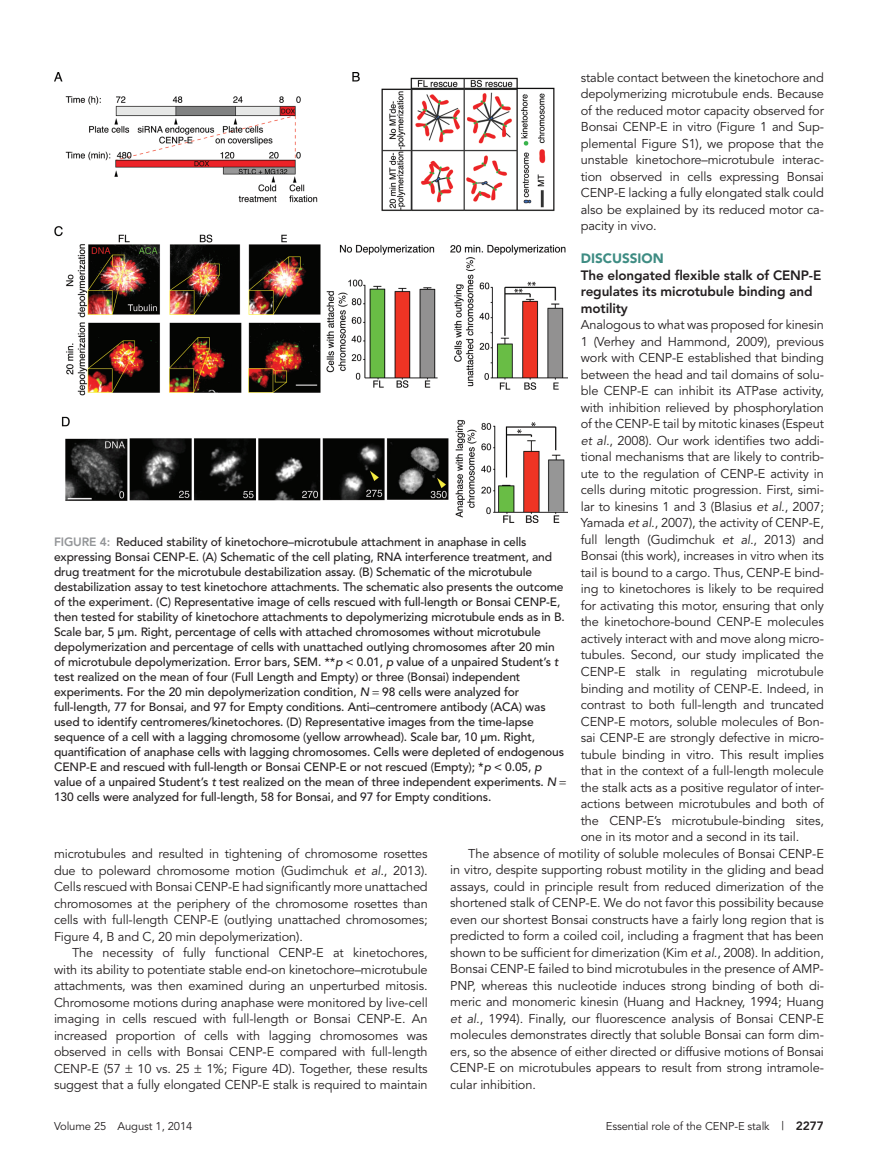
<style>
.page{position:relative;width:878px;height:1175px;background:#fff}
.page>*{position:absolute;margin:0;border:0;box-sizing:border-box;transform-origin:0 0}
.H2afterH1{font:800 13.5px/16.5px "Avenir";letter-spacing:-.01em;color:#231f20}
.t1{font:900 13.5px "Avenir";color:#3e8c83}
.Para{font:12.75px/16.5px "Avenir";letter-spacing:-.01em;color:#231f20;text-align:justify}
.ParaFL{font:12.75px/16.5px "Avenir";letter-spacing:-.01em;color:#231f20;text-align:justify}
.FigCaption{font:500 12px/15px "Avenir";letter-spacing:-.01em;color:#231f20}
.t2{font:11.25px "Avenir";letter-spacing:-.01em;color:#231f20}
.s1{font-style:italic}
.s2{font-weight:800;color:#939598}
.s3{font-size:12px}
.s4{font-weight:800;font-size:12px}
</style>
<div class="page">
<img style="left:54px;top:72px;width:513px;height:450px">
<p class="Para" style="left:580px;top:69px;width:245px">stable contact between the kinetochore and depolymerizing microtubule ends. Because of the reduced motor capacity observed for Bonsai CENP-E in vitro (Figure 1 and Sup&shy;plemental Figure S1), we propose that the unstable kinetochore–microtubule interac&shy;tion observed in cells expressing Bonsai CENP-E lacking a fully elongated stalk could also be explained by its reduced motor ca&shy;pacity in vivo.</p>
<h1 class="t1" style="left:580px;top:250px;width:84px">DISCUSSION</h1>
<p class="H2afterH1" style="left:580px;top:267px;width:242px">The elongated flexible stalk of CENP-E regulates its microtubule binding and motility</p>
<p class="ParaFL" style="left:580px;top:317px;width:245px">Analogous to what was proposed for kinesin 1 (Verhey and Hammond, 2009), previous work with CENP-E established that binding between the head and tail domains of solu&shy;ble CENP-E can inhibit its ATPase activity, with inhibition relieved by phosphorylation of the CENP-E tail by mitotic kinases (Espeut <span class="s1">et al.</span>, 2008). Our work identifies two addi&shy;tional mechanisms that are likely to contrib&shy;ute to the regulation of CENP-E activity in cells during mitotic progression. First, simi&shy;lar to kinesins 1 and 3 (Blasius <span class="s1">et al.</span>, 2007; Yamada <span class="s1">et al.</span>, 2007), the activity of CENP-E, full length (Gudimchuk <span class="s1">et al.</span>, 2013) and Bonsai (this work), increases in vitro when its tail is bound to a cargo. Thus, CENP-E bind&shy;ing to kinetochores is likely to be required for activating this motor, ensuring that only the kinetochore-bound CENP-E molecules actively interact with and move along micro&shy;tubules. Second, our study implicated the CENP-E stalk in regulating microtubule binding and motility of CENP-E. Indeed, in contrast to both full-length and truncated CENP-E motors, soluble molecules of Bon&shy;sai CENP-E are strongly defective in micro&shy;tubule binding in vitro. This result implies that in the context of a full-length molecule the stalk acts as a positive regulator of inter&shy;actions between microtubules and both of the CENP-E’s microtubule-binding sites, one in its motor and a second in its tail.</p>
<p class="Para" style="left:450px;top:845px;width:375px;text-indent:18px">The absence of motility of soluble molecules of Bonsai CENP-E in vitro, despite supporting robust motility in the gliding and bead assays, could in principle result from reduced dimerization of the shortened stalk of CENP-E. We do not favor this possibility because even our shortest Bonsai constructs have a fairly long region that is predicted to form a coiled coil, including a fragment that has been shown to be sufficient for dimerization (Kim <span class="s1">et al.</span>, 2008). In addition, Bonsai CENP-E failed to bind microtubules in the presence of AMP-PNP, whereas this nucleotide induces strong binding of both di&shy;meric and monomeric kinesin (Huang and Hackney, 1994; Huang <span class="s1">et al.</span>, 1994). Finally, our fluorescence analysis of Bonsai CENP-E molecules demonstrates directly that soluble Bonsai can form dim&shy;ers, so the absence of either directed or diffusive motions of Bonsai CENP-E on microtubules appears to result from strong intramole&shy;cular inhibition.</p>
<p class="FigCaption" style="left:54px;top:535px;width:512px"><span class="s2">FIGURE 4:</span> Reduced stability of kinetochore–microtubule attachment in anaphase in cells expressing Bonsai CENP-E. (A) Schematic of the cell plating, RNA interference treatment, and drug treatment for the microtubule destabilization assay. (B) Schematic of the microtubule destabilization assay to test kinetochore attachments. The schematic also presents the outcome of the experiment. (C) Representative image of cells rescued with full-length or Bonsai CENP-E, then tested for stability of kinetochore attachments to depolymerizing microtubule ends as in B.<br>Scale bar, 5 μm. Right, percentage of cells with attached chromosomes without microtubule depolymerization and percentage of cells with unattached outlying chromosomes after 20 min of microtubule depolymerization. Error bars, SEM. **<span class="s1">p</span> &lt; 0.01, <span class="s1">p</span> value of a unpaired Student’s <span class="s1">t </span>test realized on the mean of four (Full Length and Empty) or three (Bonsai) independent experiments. For the 20 min depolymerization condition, <span class="s1">N</span> 98 cells were analyzed for full-length, 77 for Bonsai, and 97 for Empty conditions. Anti–centromere antibody (ACA) was used to identify centromeres/kinetochores. (D) Representative images from the time-lapse sequence of a cell with a lagging chromosome (yellow arrowhead). Scale bar, 10 μm. Right, quantification of anaphase cells with lagging chromosomes. Cells were depleted of endogenous CENP-E and rescued with full-length or Bonsai CENP-E or not rescued (Empty); *<span class="s1">p</span> &lt; 0.05, <span class="s1">p </span>value of a unpaired Student’s <span class="s1">t</span> test realized on the mean of three independent experiments. <span class="s1">N </span>130 cells were analyzed for full-length, 58 for Bonsai, and 97 for Empty conditions.</p>
<p class="ParaFL" style="left:54px;top:846px;width:375px">microtubules and resulted in tightening of chromosome rosettes due to poleward chromosome motion (Gudimchuk <span class="s1">et al.</span>, 2013).<br>Cells rescued with Bonsai CENP-E had significantly more unattached chromosomes at the periphery of the chromosome rosettes than cells with full-length CENP-E (outlying unattached chromosomes; Figure 4, B and C, 20 min depolymerization).</p>
<p class="Para" style="left:54px;top:945px;width:375px;text-indent:18px">The necessity of fully functional CENP-E at kinetochores, with its ability to potentiate stable end-on kinetochore–microtubule attachments, was then examined during an unperturbed mitosis.<br>Chromosome motions during anaphase were monitored by live-cell imaging in cells rescued with full-length or Bonsai CENP-E. An increased proportion of cells with lagging chromosomes was observed in cells with Bonsai CENP-E compared with full-length CENP-E (57</p>
<p class="Para" style="left:54px;top:1060px;width:375px;text-align:right">1%; Figure 4D). Together, these results<br>suggest that a fully elongated CENP-E stalk is required to maintain</p>
<p class="Para" style="left:137px;top:1060px;width:54px">10 vs. 25</p>
<p class="t2" style="left:54px;top:1119px;width:140px">Volume 25 August 1, 2014</p>
<p class="t2" style="left:605px;top:1119px;width:220px">Essential role of the CENP-E stalk <span class="s3">|</span> <span class="s4">2277</span></p>
</div>
